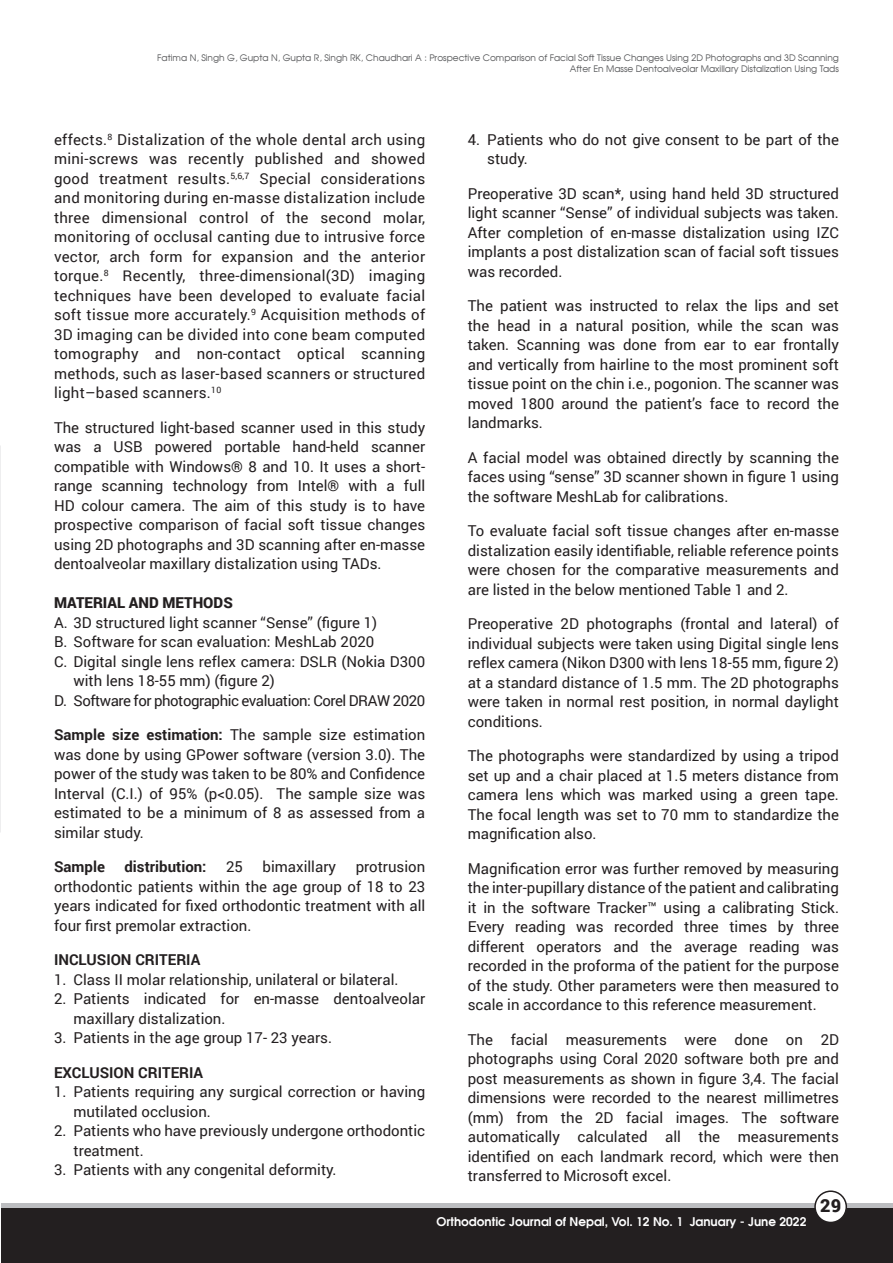
<style>
.page{position:relative;width:893px;height:1263px;background:#fff}
.page>*{position:absolute;margin:0;border:0;box-sizing:border-box;transform-origin:0 0}
.t1{font:900 18px "Roboto";color:#231f20}
.t2{font:15px/19.5px "Roboto";color:#231f20;text-align:justify}
.t3{font:700 15px "Roboto";color:#231f20}
.t4{font:15px "Roboto";letter-spacing:-.03em;color:#231f20}
.t5{font:900 15px "Roboto";color:#231f20}
.t6{font:12px "Avalon";color:#fff}
.t7{font:9px "Avalon Plain";color:#57585a}
.s1{font-weight:700}
</style>
<div class="page">
<div style="left:2px;top:1203px;width:891px;height:22px;background:linear-gradient(to right,#bcbdc0,#bcbdc0)"></div>
<div style="left:2px;top:1209px;width:891px;height:54px;background:#231f20"></div>
<div style="left:815px;top:1191px;width:31px;height:31px;background:#fff;border-radius:50%"></div>
<div style="left:814px;top:1190px;width:33px;height:33px;border:2px solid #231f20;border-radius:50%"></div>
<p class="t7" style="left:157px;top:52px;width:683px">Fatima N, Singh G, Gupta N, Gupta R, Singh RK, Chaudhari A : Prospective Comparison of Facial Soft Tissue Changes Using 2D Photographs and 3D Scanning</p>
<p class="t7" style="left:570px;top:63px;width:271px">After En Masse Dentoalveolar Maxillary Distalization Using Tads</p>
<p class="t2" style="left:54px;top:129px;width:373px">effects.<sup>8</sup> Distalization of the whole dental arch using mini-screws was recently published and showed good treatment results.<sup>5,6,7</sup> Special considerations and monitoring during en-masse distalization include three dimensional control of the second molar, monitoring of occlusal canting due to intrusive force vector, arch form for expansion and the anterior torque.<sup>8</sup> Recently, three-dimensional(3D) imaging techniques have been developed to evaluate facial soft tissue more accurately.<sup>9</sup> Acquisition methods of 3D imaging can be divided into cone beam computed tomography and non-contact optical scanning methods, such as laser-based scanners or structured light–based scanners.<sup>10</sup></p>
<p class="t2" style="left:54px;top:417px;width:373px">The structured light-based scanner used in this study was a USB powered portable hand-held scanner compatible with Windows® 8 and 10. It uses a short&shy;range scanning technology from Intel® with a full HD colour camera. The aim of this study is to have prospective comparison of facial soft tissue changes using 2D photographs and 3D scanning after en-masse dentoalveolar maxillary distalization using TADs.</p>
<p class="t5" style="left:54px;top:592px;width:180px">MATERIAL AND METHODS</p>
<p class="t2" style="left:54px;top:612px;width:325px">A. 3D structured light scanner “Sense” (figure 1)</p>
<p class="t2" style="left:54px;top:632px;width:322px">B. Software for scan evaluation: MeshLab 2020</p>
<p class="t2" style="left:74px;top:651px;width:353px;text-indent:-20px">C. Digital single lens reflex camera: DSLR (Nokia D300 with lens 18-55 mm) (figure 2)</p>
<p class="t4" style="left:54px;top:690px;width:373px">D. Software for photographic evaluation: Corel DRAW 2020</p>
<p class="t2" style="left:54px;top:725px;width:373px"><span class="s1">Sample size estimation:</span> The sample size estimation was done by using GPower software (version 3.0). The power of the study was taken to be 80% and Confidence Interval (C.I.) of 95% (p&lt;0.05). The sample size was estimated to be a minimum of 8 as assessed from a similar study.</p>
<p class="t3" style="left:54px;top:856px;width:52px">Sample</p>
<p class="t3" style="left:125px;top:856px;width:84px">distribution:</p>
<p class="t2" style="left:226px;top:857px;width:18px">25</p>
<p class="t2" style="left:263px;top:857px;width:75px">bimaxillary</p>
<p class="t2" style="left:54px;top:857px;width:373px;text-indent:302px">protrusion orthodontic patients within the age group of 18 to 23 years indicated for fixed orthodontic treatment with all four first premolar extraction.</p>
<p class="t3" style="left:54px;top:949px;width:148px">INCLUSION CRITERIA</p>
<p class="t2" style="left:54px;top:969px;width:346px">1. Class II molar relationship, unilateral or bilateral.</p>
<p class="t2" style="left:74px;top:989px;width:353px;text-indent:-20px">2. Patients indicated for en-masse dentoalveolar maxillary distalization.</p>
<p class="t2" style="left:54px;top:1028px;width:280px">3. Patients in the age group 17- 23 years.</p>
<p class="t3" style="left:54px;top:1062px;width:151px">EXCLUSION CRITERIA</p>
<p class="t2" style="left:74px;top:1082px;width:353px;text-indent:-20px">1. Patients requiring any surgical correction or having mutilated occlusion.</p>
<p class="t2" style="left:74px;top:1121px;width:353px;text-indent:-20px">2. Patients who have previously undergone orthodontic treatment.</p>
<p class="t2" style="left:54px;top:1160px;width:284px">3. Patients with any congenital deformity.</p>
<p class="t2" style="left:487px;top:129px;width:353px;text-indent:-20px">4. Patients who do not give consent to be part of the study.</p>
<p class="t2" style="left:468px;top:183px;width:373px">Preoperative 3D scan*, using hand held 3D structured light scanner “Sense” of individual subjects was taken.<br>After completion of en-masse distalization using IZC implants a post distalization scan of facial soft tissues was recorded.</p>
<p class="t2" style="left:468px;top:296px;width:373px">The patient was instructed to relax the lips and set the head in a natural position, while the scan was taken. Scanning was done from ear to ear frontally and vertically from hairline to the most prominent soft tissue point on the chin i.e., pogonion. The scanner was moved 1800 around the patient’s face to record the landmarks.</p>
<p class="t2" style="left:468px;top:447px;width:373px">A facial model was obtained directly by scanning the faces using “sense” 3D scanner shown in figure 1 using the software MeshLab for calibrations.</p>
<p class="t2" style="left:468px;top:521px;width:373px">To evaluate facial soft tissue changes after en-masse distalization easily identifiable, reliable reference points were chosen for the comparative measurements and are listed in the below mentioned Table 1 and 2.</p>
<p class="t2" style="left:468px;top:614px;width:373px">Preoperative 2D photographs (frontal and lateral) of individual subjects were taken using Digital single lens reflex camera (Nikon D300 with lens 18-55 mm, figure 2) at a standard distance of 1.5 mm. The 2D photographs were taken in normal rest position, in normal daylight conditions.</p>
<p class="t2" style="left:468px;top:746px;width:373px">The photographs were standardized by using a tripod set up and a chair placed at 1.5 meters distance from camera lens which was marked using a green tape.<br>The focal length was set to 70 mm to standardize the magnification also.</p>
<p class="t2" style="left:468px;top:858px;width:373px">Magnification error was further removed by measuring the inter-pupillary distance of the patient and calibrating it in the software Tracker™ using a calibrating Stick.<br>Every reading was recorded three times by three different operators and the average reading was recorded in the proforma of the patient for the purpose of the study. Other parameters were then measured to scale in accordance to this reference measurement.</p>
<p class="t2" style="left:468px;top:1029px;width:373px">The facial measurements were done on 2D photographs using Coral 2020 software both pre and post measurements as shown in figure 3,4. The facial dimensions were recorded to the nearest millimetres (mm) from the 2D facial images. The software automatically calculated all the measurements identified on each landmark record, which were then transferred to Microsoft excel.</p>
<p class="t6" style="left:436px;top:1213px;width:371px">Orthodontic Journal of Nepal, Vol. 12 No. 1 January - June 2022</p>
<p class="t1" style="left:820px;top:1193px;width:22px">29</p>
</div>
